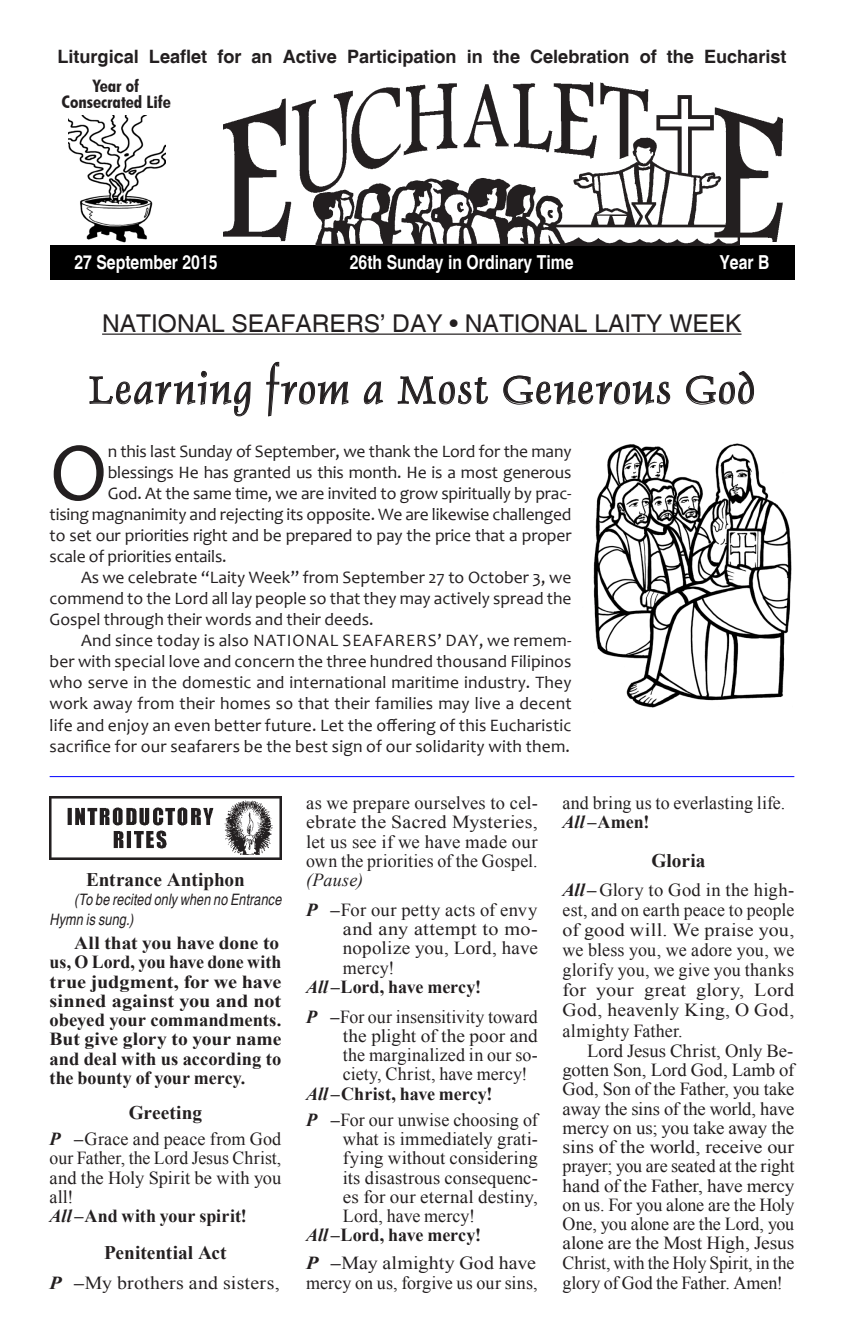
<style>
.page{position:relative;width:844px;height:1342px;background:#fff}
.page>*{position:absolute;margin:0;border:0;box-sizing:border-box;transform-origin:0 0}
.INTRO_MAIN_TYPE{font:83.65px "Candara";color:#231f20}
.t1{font:43.75px "Dauphin Plain";letter-spacing:.05em;color:#231f20}
.t2{font:24.5px "Helvetica";color:#231f20}
.t3{font:700 condensed 19.25px "Helvetica";color:#fff}
.SUB_TITLE_1{font:700 19.25px "Times New Roman";color:#231f20}
.BODY_TYPE{font:18.38px/19.2px "Times New Roman";letter-spacing:.005em;color:#231f20;text-align:justify}
.P_ALLIGN{font:18.38px/19.2px "Times New Roman";letter-spacing:.01em;color:#231f20;text-align:justify}
.BODY_TYPE-2{font:700 18.38px/19.2px "Times New Roman";color:#231f20;text-align:justify;scale:1.05 1}
.ALL_ALLIGN{font:700 18.38px "Times New Roman";color:#231f20}
.t4{font:700 condensed 18.38px "Helvetica";color:#231f20;scale:1.2 1}
.BODY_TYPE-3{font:18.38px/19.2px "Times New Roman";letter-spacing:.005em;color:#231f20;scale:1.09 1}
.BODY_TYPE-4{font:18.38px "Times New Roman";letter-spacing:.005em;color:#231f20;scale:1.07 1}
.INTRO_MAIN_TYPE-2{font:17.5px/21px "Candara";letter-spacing:-.01em;color:#231f20;text-align:justify}
.t5{font:700 condensed 17.15px "Futura BT";color:#231f20;scale:1.09 1}
.BODY_TYPE-5{font:italic condensed 15.75px/19.2px "Helvetica";letter-spacing:.005em;color:#231f20}
.s1{font-weight:700;font-style:italic}
.s2{font-style:italic}
</style>
<div class="page">
<div style="left:50px;top:245px;width:744px;height:35px;background:#000"></div>
<hr style="left:50px;top:776px;width:744px;height:1px;background:#00f">
<hr style="left:102px;top:333px;width:639px;height:2px;background:#231f20">
<svg style="left:89px;top:371px;width:162px;height:46px"></svg>
<svg style="left:266px;top:361px;width:83px;height:56px"></svg>
<svg style="left:363px;top:381px;width:21px;height:24px"></svg>
<svg style="left:397px;top:376px;width:91px;height:29px"></svg>
<svg style="left:503px;top:375px;width:167px;height:30px"></svg>
<svg style="left:686px;top:371px;width:68px;height:34px"></svg>
<img style="left:223px;top:83px;width:559px;height:158px">
<img style="left:313px;top:96px;width:426px;height:150px">
<img style="left:69px;top:116px;width:96px;height:126px">
<img style="left:50px;top:796px;width:231px;height:63px">
<img style="left:593px;top:443px;width:199px;height:265px">
<p class="t4" style="left:57px;top:45px;width:609px">Liturgical Leaflet for an Active Participation in the Celebration of the Eucharist</p>
<p class="t5" style="left:93px;top:76px;width:44px">Year of</p>
<p class="t5" style="left:61px;top:92px;width:102px">Consecrated Life</p>
<p class="t3" style="left:74px;top:251px;width:145px">27 September 2015</p>
<p class="t3" style="left:350px;top:251px;width:225px">26th Sunday in Ordinary Time</p>
<p class="t3" style="left:719px;top:251px;width:52px">Year B</p>
<p class="t2" style="left:102px;top:309px;width:640px">NATIONAL SEAFARERS’ DAY • NATIONAL LAITY WEEK</p>
<p class="t1" style="left:89px;top:362px;width:667px">Learning from a Most Generous God</p>
<p class="INTRO_MAIN_TYPE" style="left:50px;top:422px;width:59px">O</p>
<p class="INTRO_MAIN_TYPE-2" style="left:108px;top:441px;width:465px">n this last Sunday of September, we thank the Lord for the many</p>
<p class="INTRO_MAIN_TYPE-2" style="left:108px;top:462px;width:465px">blessings He has granted us this month. He is a most generous</p>
<p class="INTRO_MAIN_TYPE-2" style="left:108px;top:483px;width:465px">God. At the same time, we are invited to grow spiritually by prac-</p>
<p class="INTRO_MAIN_TYPE-2" style="left:50px;top:504px;width:523px">tising magnanimity and rejecting its opposite. We are likewise challenged</p>
<p class="INTRO_MAIN_TYPE-2" style="left:50px;top:525px;width:523px">to set our priorities right and be prepared to pay the price that a proper</p>
<p class="INTRO_MAIN_TYPE-2" style="left:50px;top:546px;width:178px">scale of priorities entails.</p>
<p class="INTRO_MAIN_TYPE-2" style="left:50px;top:567px;width:523px;text-indent:31px">As we celebrate “Laity Week” from September 27 to October 3, we commend to the Lord all lay people so that they may actively spread the Gospel through their words and their deeds.</p>
<p class="INTRO_MAIN_TYPE-2" style="left:50px;top:630px;width:523px;text-indent:31px">And since today is also NATIONAL SEAFARERS’ DAY, we remem&shy;ber with special love and concern the three hundred thousand Filipinos who serve in the domestic and international maritime industry. They work away from their homes so that their families may live a decent life and enjoy an even better future. Let the offering of this Eucharistic sacrifice for our seafarers be the best sign of our solidarity with them.</p>
<p class="SUB_TITLE_1" style="left:86px;top:869px;width:160px">Entrance Antiphon</p>
<p class="BODY_TYPE-5" style="left:50px;top:890px;width:233px;text-indent:25px">(To be recited only when no Entrance<br>Hymn is sung.)</p>
<p class="BODY_TYPE-2" style="left:50px;top:933px;width:222px;text-indent:24px">All that you have done to us, O Lord, you have done with true judgment, for we have sinned against you and not obeyed your commandments.<br>But give glory to your name and deal with us according to the bounty of your mercy.</p>
<p class="SUB_TITLE_1" style="left:129px;top:1101px;width:75px">Greeting</p>
<p class="BODY_TYPE" style="left:50px;top:1129px;width:233px"><span class="s1">P –</span>Grace and peace from God our Father, the Lord Jesus Christ, and the Holy Spirit be with you all!</p>
<p class="ALL_ALLIGN" style="left:50px;top:1205px;width:199px"><span class="s2">All –</span>And with your spirit!</p>
<p class="SUB_TITLE_1" style="left:104px;top:1241px;width:124px">Penitential Act</p>
<p class="BODY_TYPE-4" style="left:50px;top:1272px;width:216px"><span class="s1">P –</span>My brothers and sisters,</p>
<p class="BODY_TYPE" style="left:306px;top:793px;width:233px">as we prepare ourselves to cel&shy;ebrate the Sacred Mysteries, let us see if we have made our own the priorities of the Gospel. <span class="s2">(Pause)</span></p>
<p class="P_ALLIGN" style="left:343px;top:900px;width:196px;text-indent:-37px"><span class="s1">P –</span>For our petty acts of envy and any attempt to mo&shy;nopolize you, Lord, have mercy!</p>
<p class="ALL_ALLIGN" style="left:306px;top:976px;width:176px"><span class="s2">All –</span>Lord, have mercy!</p>
<p class="P_ALLIGN" style="left:343px;top:1006px;width:196px;text-indent:-37px"><span class="s1">P –</span>For our insensitivity toward the plight of the poor and the marginalized in our so&shy;ciety, Christ, have mercy!</p>
<p class="ALL_ALLIGN" style="left:306px;top:1083px;width:188px"><span class="s2">All –</span>Christ, have mercy!</p>
<p class="P_ALLIGN" style="left:343px;top:1110px;width:196px;text-indent:-37px"><span class="s1">P –</span>For our unwise choosing of what is immediately grati&shy;fying without considering its disastrous consequenc&shy;es for our eternal destiny, Lord, have mercy!</p>
<p class="ALL_ALLIGN" style="left:306px;top:1224px;width:176px"><span class="s2">All –</span>Lord, have mercy!</p>
<p class="BODY_TYPE-3" style="left:306px;top:1253px;width:214px"><span class="s1">P –</span>May almighty God have mercy on us, forgive us our sins,</p>
<p class="BODY_TYPE" style="left:562px;top:793px;width:224px">and bring us to everlasting life.</p>
<p class="ALL_ALLIGN" style="left:562px;top:811px;width:88px"><span class="s2">All –</span>Amen!</p>
<p class="SUB_TITLE_1" style="left:651px;top:849px;width:55px">Gloria</p>
<p class="BODY_TYPE" style="left:562px;top:879px;width:233px;line-height:20.1px"><span class="s1">All–</span> Glory to God in the high&shy;est, and on earth peace to people of good will. We praise you, we bless you, we adore you, we glorify you, we give you thanks for your great glory, Lord God, heavenly King, O God,</p>
<p class="BODY_TYPE" style="left:562px;top:1020px;width:122px">almighty Father.</p>
<p class="BODY_TYPE" style="left:562px;top:1041px;width:233px;text-indent:25px">Lord Jesus Christ, Only Be&shy;gotten Son, Lord God, Lamb of God, Son of the Father, you take away the sins of the world, have mercy on us; you take away the sins of the world, receive our prayer; you are seated at the right hand of the Father, have mercy on us. For you alone are the Holy One, you alone are the Lord, you alone are the Most High, Jesus Christ, with the Holy Spirit, in the glory of God the Father. Amen!</p>
</div>
